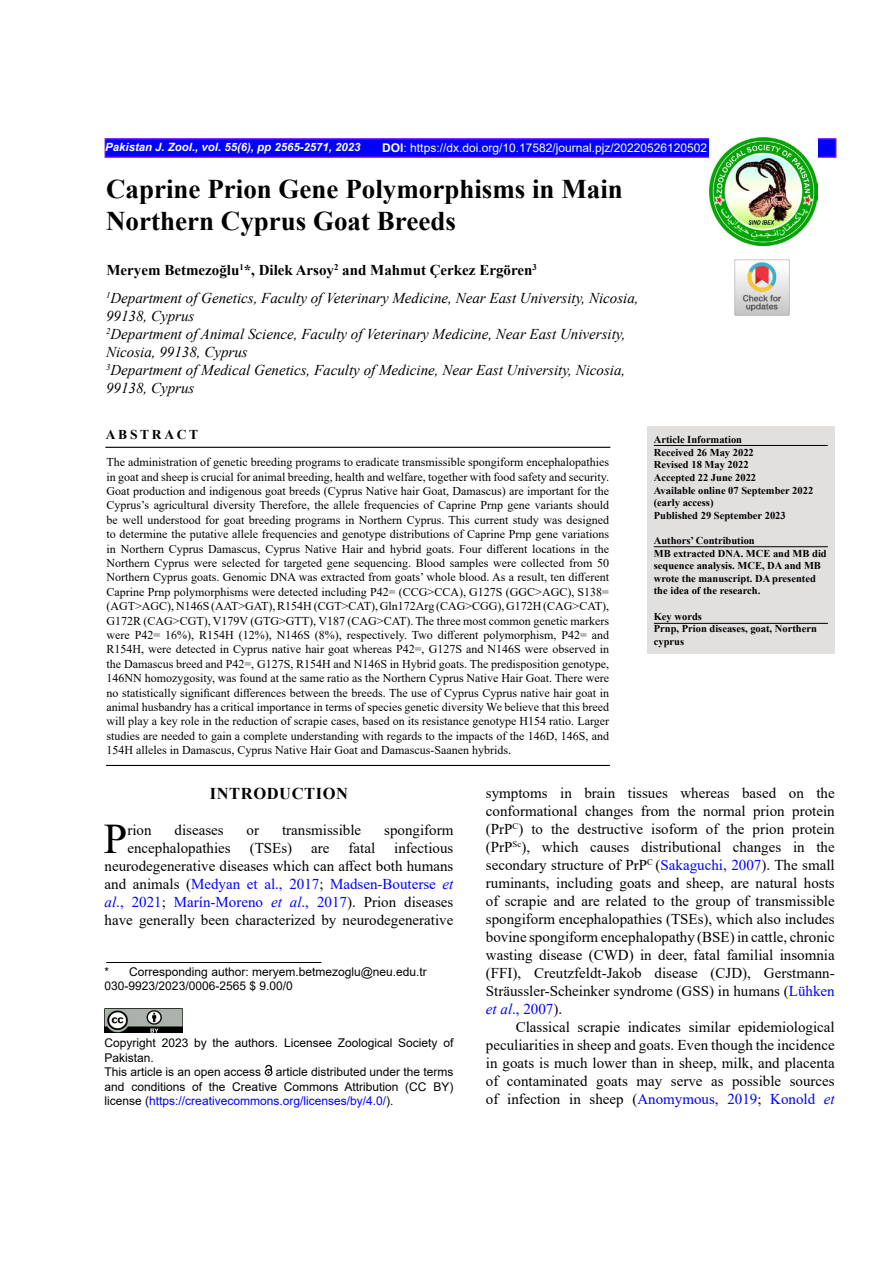
<style>
.page{position:relative;width:893px;height:1263px;background:#fff}
.page>*{position:absolute;margin:0;border:0;box-sizing:border-box;transform-origin:0 0}
.t1{font:42.15px "Times New Roman";color:#000}
.t2{font:700 27px/32.4px "Times New Roman";color:#000}
.t3{font:700 16.5px "Times New Roman";letter-spacing:.035em;color:#000}
.t4{font:15px/18px "Times New Roman";color:#000;text-align:justify}
.t5{font:italic 15px/18px "Times New Roman";color:#000}
.t6{font:700 13.5px "Times New Roman";letter-spacing:.2em;color:#000}
.t7{font:12px/14.4px "Times New Roman";color:#000;text-align:justify}
.t8{font:12px/14.4px "Arial";color:#000}
.t9{font:12px "Arial";color:#fff}
.t10{font:italic 700 11.4px "Arial";color:#fff}
.t11{font:700 10.5px/12.6px "Times New Roman";color:#000}
.s1{font-weight:700}
.s2{font-weight:700;font-style:normal}
.s3{color:#00f}
.s4{font-style:italic;color:#00f}
</style>
<div class="page">
<div style="left:105px;top:138px;width:731px;height:20px;background:#00f;border:2px solid #60f"></div>
<img style="left:709px;top:138px;width:108px;height:108px">
<div style="left:647px;top:426px;width:187px;height:228px;background:#e2e0df"></div>
<hr style="left:654px;top:546px;width:174px;height:1px;background:#000">
<hr style="left:105px;top:447px;width:505px;height:1px;background:#000">
<hr style="left:106px;top:765px;width:504px;height:1px;background:#000">
<hr style="left:654px;top:445px;width:174px;height:1px;background:#000">
<img style="left:105px;top:1008px;width:77px;height:25px">
<svg style="left:265px;top:1065px;width:7px;height:11px"></svg>
<hr style="left:106px;top:962px;width:215px;height:1px;background:#000">
<hr style="left:654px;top:623px;width:174px;height:1px;background:#000">
<img style="left:734px;top:260px;width:56px;height:55px">
<p class="t10" style="left:105px;top:139px;width:257px">Pakistan J. Zool., vol. 55(6), pp 2565-2571, 2023</p>
<p class="t9" style="left:382px;top:139px;width:326px"><span class="s1">DOI</span>: https://dx.doi.org/10.17582/journal.pjz/20220526120502</p>
<h2 class="t2" style="left:106px;top:171px;width:518px">Caprine Prion Gene Polymorphisms in Main<br>Northern Cyprus Goat Breeds</h2>
<p class="t5" style="left:106px;top:255px;width:534px;line-height:28.5px"><span class="s2">Meryem Betmezoğlu</span><sup>1</sup><span class="s2">*, Dilek Arsoy</span><sup>2</sup> <span class="s2">and Mahmut Çerkez Ergören</span><sup>3<br></sup><sup>1</sup>Department of Genetics, Faculty of Veterinary Medicine, Near East University, Nicosia,</p>
<p class="t5" style="left:106px;top:307px;width:521px">99138, Cyprus<br><sup>2</sup>Department of Animal Science, Faculty of Veterinary Medicine, Near East University, Nicosia, 99138, Cyprus<br><sup>3</sup>Department of Medical Genetics, Faculty of Medicine, Near East University, Nicosia, 99138, Cyprus</p>
<p class="t6" style="left:106px;top:425px;width:94px">ABSTRACT</p>
<p class="t11" style="left:654px;top:433px;width:161px">Article Information<br>Received 26 May 2022<br>Revised 18 May 2022<br>Accepted 22 June 2022<br>Available online 07 September 2022 (early access)<br>Published 29 September 2023</p>
<p class="t11" style="left:654px;top:534px;width:174px">Authors’ Contribution<br>MB extracted DNA. MCE and MB did sequence analysis. MCE, DA and MB wrote the manuscript. DA presented the idea of the research.</p>
<p class="t11" style="left:654px;top:609px;width:165px">Key words<br>Prnp, Prion diseases, goat, Northern cyprus</p>
<p class="t7" style="left:107px;top:454px;width:504px">The administration of genetic breeding programs to eradicate transmissible spongiform encephalopathies in goat and sheep is crucial for animal breeding, health and welfare, together with food safety and security.<br>Goat production and indigenous goat breeds (Cyprus Native hair Goat, Damascus) are important for the Cyprus’s agricultural diversity Therefore, the allele frequencies of Caprine Prnp gene variants should be well understood for goat breeding programs in Northern Cyprus. This current study was designed to determine the putative allele frequencies and genotype distributions of Caprine Prnp gene variations in Northern Cyprus Damascus, Cyprus Native Hair and hybrid goats. Four different locations in the Northern Cyprus were selected for targeted gene sequencing. Blood samples were collected from 50<br>Northern Cyprus goats. Genomic DNA was extracted from goats’ whole blood. As a result, ten different Caprine Prnp polymorphisms were detected including P42= (CCG&gt;CCA), G127S (GGC&gt;AGC), S138= (AGT&gt;AGC), N146S (AAT&gt;GAT), R154H (CGT&gt;CAT), Gln172Arg (CAG&gt;CGG), G172H (CAG&gt;CAT), G172R (CAG&gt;CGT), V179V (GTG&gt;GTT), V187 (CAG&gt;CAT). The three most common genetic markers were P42= 16%), R154H (12%), N146S (8%), respectively. Two different polymorphism, P42= and R154H, were detected in Cyprus native hair goat whereas P42=, G127S and N146S were observed in the Damascus breed and P42=, G127S, R154H and N146S in Hybrid goats. The predisposition genotype, 146NN homozygosity, was found at the same ratio as the Northern Cyprus Native Hair Goat. There were no statistically significant differences between the breeds. The use of Cyprus Cyprus native hair goat in animal husbandry has a critical importance in terms of species genetic diversity We believe that this breed will play a key role in the reduction of scrapie cases, based on its resistance genotype H154 ratio. Larger studies are needed to gain a complete understanding with regards to the impacts of the 146D, 146S, and 154H alleles in Damascus, Cyprus Native Hair Goat and Damascus-Saanen hybrids.</p>
<h3 class="t3" style="left:210px;top:782px;width:140px">INTRODUCTION</h3>
<h1 class="t1" style="left:104px;top:809px;width:25px">P</h1>
<p class="t4" style="left:127px;top:821px;width:26px">rion</p>
<p class="t4" style="left:174px;top:821px;width:51px">diseases</p>
<p class="t4" style="left:247px;top:821px;width:14px">or</p>
<p class="t4" style="left:282px;top:821px;width:81px">transmissible</p>
<p class="t4" style="left:384px;top:821px;width:71px">spongiform</p>
<p class="t4" style="left:486px;top:784px;width:350px">symptoms in brain tissues whereas based on the conformational changes from the normal prion protein (PrP<sup>C</sup>) to the destructive isoform of the prion protein (PrP<sup>Sc</sup>), which causes distributional changes in the secondary structure of PrP<sup>C</sup> (<span class="s3">Sakaguchi, 2007</span>). The small ruminants, including goats and sheep, are natural hosts of scrapie and are related to the group of transmissible spongiform encephalopathies (TSEs), which also includes bovine spongiform encephalopathy (BSE) in cattle, chronic wasting disease (CWD) in deer, fatal familial insomnia (FFI), Creutzfeldt-Jakob disease (CJD), Gerstmann-Sträussler-Scheinker syndrome (GSS) in humans (<span class="s3">Lühken </span><span class="s4">et al</span><span class="s3">., 2007</span>).</p>
<p class="t4" style="left:486px;top:1018px;width:350px;text-indent:30px">Classical scrapie indicates similar epidemiological peculiarities in sheep and goats. Even though the incidence in goats is much lower than in sheep, milk, and placenta of contaminated goats may serve as possible sources of infection in sheep (<span class="s3">Anomymous, 2019</span>; <span class="s3">Konold</span> <span class="s4">et</span></p>
<p class="t4" style="left:105px;top:839px;width:350px;text-indent:290px">infectious neurodegenerative diseases which can affect both humans and animals (<span class="s3">Medyan et al., 2017</span>; <span class="s3">Madsen-Bouterse</span> <span class="s4">et al</span><span class="s3">., 2021</span>; <span class="s3">Marín-Moreno</span> <span class="s4">et al</span><span class="s3">., 2017</span>). Prion diseases have generally been characterized by neurodegenerative</p>
<p class="t8" style="left:105px;top:964px;width:324px">* Corresponding author: meryem.betmezoglu@neu.edu.tr<br>030-9923/2023/0006-2565 $ 9.00/0</p>
<p class="t4" style="left:127px;top:839px;width:105px">encephalopathies</p>
<p class="t4" style="left:250px;top:839px;width:44px">(TSEs)</p>
<p class="t4" style="left:311px;top:839px;width:20px">are</p>
<p class="t4" style="left:349px;top:839px;width:28px">fatal</p>
<p class="t8" style="left:105px;top:1036px;width:350px">Copyright 2023 by the authors. Licensee Zoological Society of Pakistan.<br>This article is an open access article distributed under the terms and conditions of the Creative Commons Attribution (CC BY) license (<span class="s3">https://creativecommons.org/licenses/by/4.0/</span>).</p>
</div>
